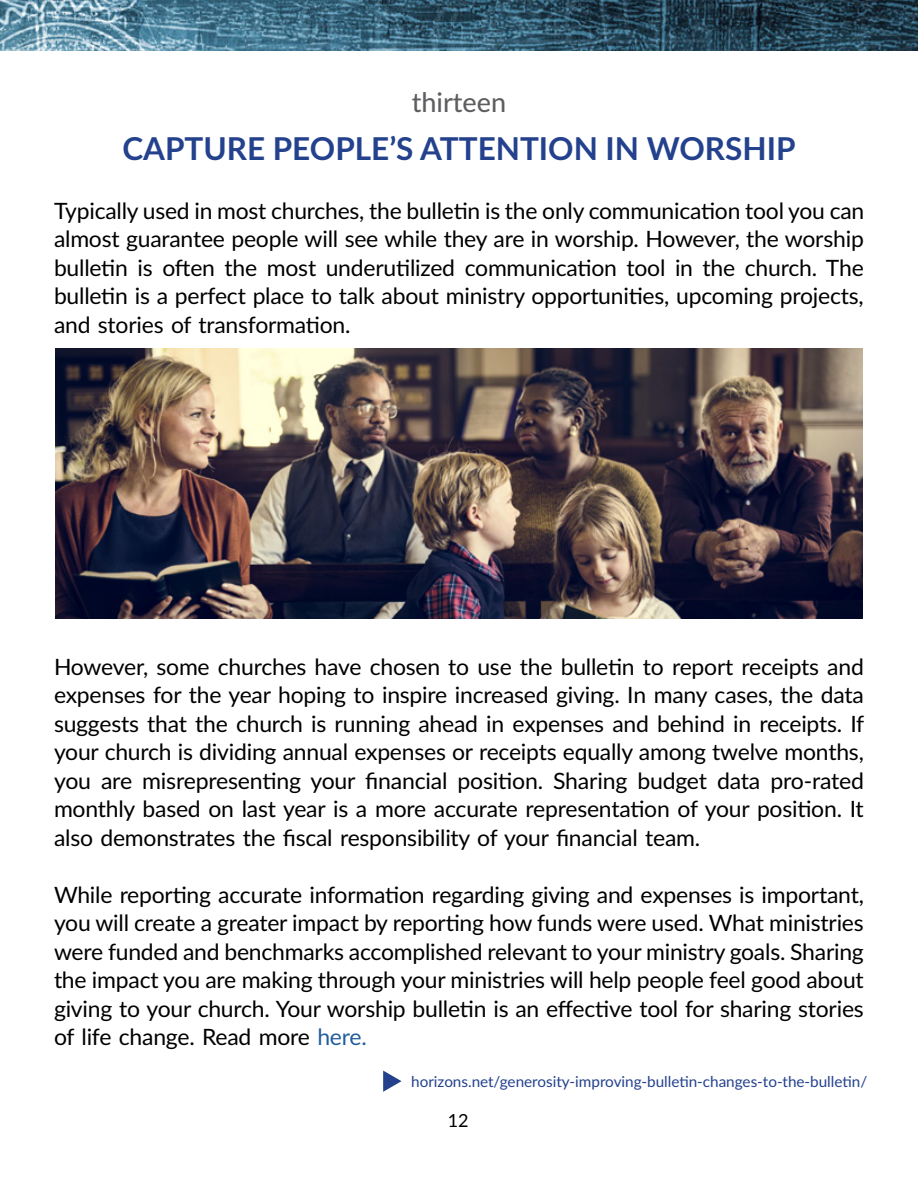
<style>
.page{position:relative;width:918px;height:1188px;background:#fff}
.page>*{position:absolute;margin:0;border:0;box-sizing:border-box;transform-origin:0 0}
.t1{font:700 31.5px "Lato";color:#23418d}
.t2{font:500 27px "Lato";color:#5e5e61}
.t3{font:22.5px/28.5px "Lato";letter-spacing:-.01em;color:#000;text-align:justify}
.t4{font:18px "Lato";color:#000}
.t5{font:15px "Lato";color:#23418d}
.s1{color:#215e9e}
</style>
<div class="page">
<img style="left:0;top:0;width:918px;height:51px">
<svg style="left:383px;top:1071px;width:19px;height:21px"></svg>
<img style="left:55px;top:348px;width:808px;height:270px">
<p class="t2" style="left:412px;top:83px;width:96px">thirteen</p>
<h1 class="t1" style="left:122px;top:126px;width:675px">CAPTURE PEOPLE’S ATTENTION IN WORSHIP</h1>
<p class="t3" style="left:54px;top:195px;width:812px">Typically used in most churches, the bulletin is the only communication tool you can almost guarantee people will see while they are in worship. However, the worship bulletin is often the most underutilized communication tool in the church. The bulletin is a perfect place to talk about ministry opportunities, upcoming projects, and stories of transformation.</p>
<p class="t3" style="left:54px;top:651px;width:812px">However, some churches have chosen to use the bulletin to report receipts and expenses for the year hoping to inspire increased giving. In many cases, the data suggests that the church is running ahead in expenses and behind in receipts. If your church is dividing annual expenses or receipts equally among twelve months, you are misrepresenting your financial position. Sharing budget data pro-rated monthly based on last year is a more accurate representation of your position. It also demonstrates the fiscal responsibility of your financial team.</p>
<p class="t3" style="left:54px;top:879px;width:811px">While reporting accurate information regarding giving and expenses is important, you will create a greater impact by reporting how funds were used. What ministries were funded and benchmarks accomplished relevant to your ministry goals. Sharing the impact you are making through your ministries will help people feel good about giving to your church. Your worship bulletin is an effective tool for sharing stories of life change. Read more <span class="s1">here.</span></p>
<p class="t5" style="left:411px;top:1071px;width:457px">horizons.net/generosity-improving-bulletin-changes-to-the-bulletin/</p>
<p class="t4" style="left:448px;top:1107px;width:22px">12</p>
</div>
